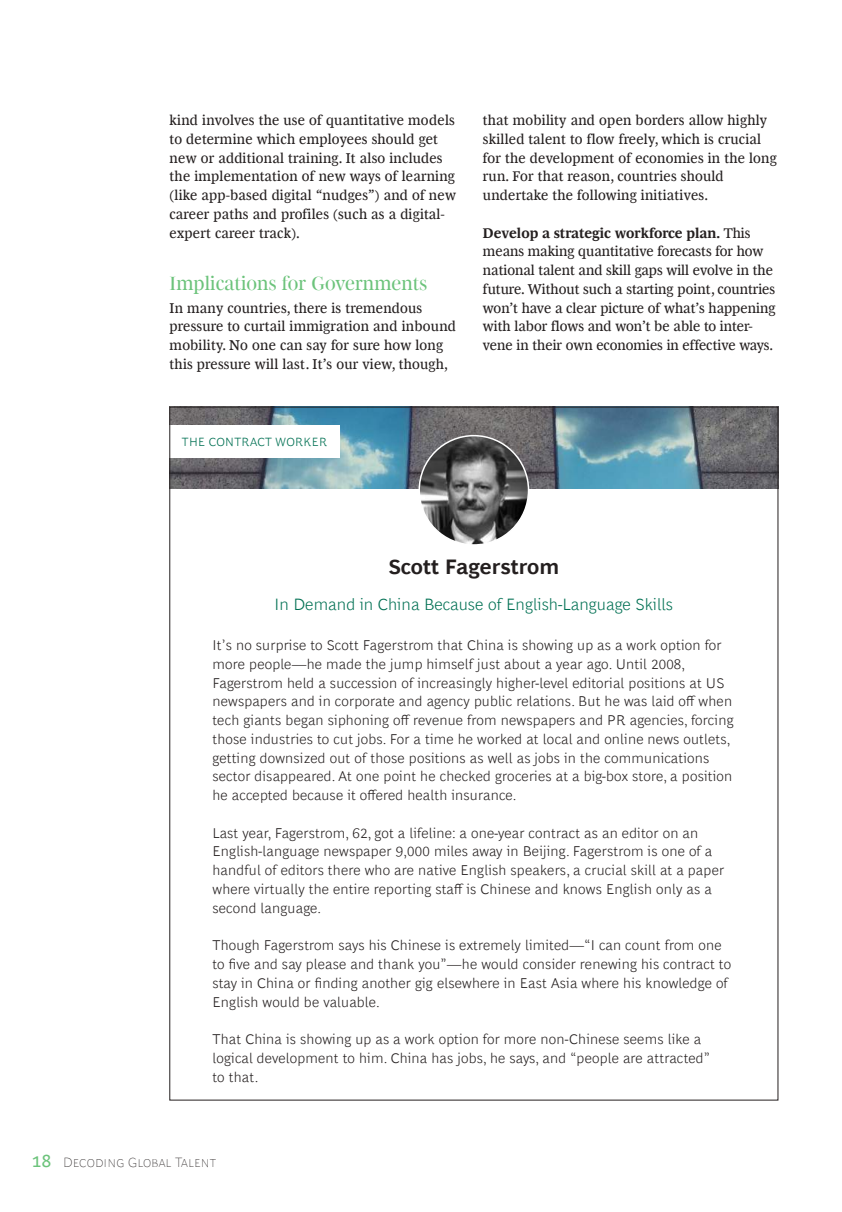
<style>
.page{position:relative;width:842px;height:1212px;background:#fff}
.page>*{position:absolute;margin:0;border:0;box-sizing:border-box;transform-origin:0 0}
.t1{font:700 21px "Henderson BCG Sans";letter-spacing:.005em;color:#241f1f}
.t2{font:19.5px "Henderson BCG Serif Head";letter-spacing:.005em;color:#6cc37b}
.t3{font:300 16.5px "Henderson BCG Sans";letter-spacing:.005em;color:#007053}
.t4{font:300 14.25px/18.8px "Henderson BCG Sans";letter-spacing:.015em;color:#241f1f}
.t5{font:14.25px/18.8px "Henderson BCG Serif";letter-spacing:.015em;color:#241f1f}
.t6{font:100 13.5px "Henderson BCG Sans";letter-spacing:.01em;color:#241f1f}
.t7{font:300 12px "Henderson BCG Sans";letter-spacing:.025em;color:#007053}
.s1{font-weight:700}
.s2{font-weight:400;font-size:18px;color:#6cc37b}
</style>
<div class="page">
<img style="left:170px;top:406px;width:608px;height:82px">
<img style="left:419px;top:436px;width:109px;height:109px;border-radius:55px">
<div style="left:418px;top:435px;width:111px;height:111px;border:2px solid #fff;border-radius:50%"></div>
<div style="left:170px;top:426px;width:170px;height:32px;background:#fff"></div>
<p class="t5" style="left:170px;top:110px;width:288px">kind involves the use of quantitative models to determine which employees should get new or additional training. It also includes the implementation of new ways of learning (like app-based digital “nudges”) and of new career paths and profiles (such as a digital&shy;expert career track).</p>
<h2 class="t2" style="left:170px;top:269px;width:259px">Implications for Governments</h2>
<p class="t5" style="left:170px;top:297px;width:288px">In many countries, there is tremendous pressure to curtail immigration and inbound mobility. No one can say for sure how long this pressure will last. It’s our view, though,</p>
<p class="t7" style="left:182px;top:433px;width:147px">THE CONTRACT WORKER</p>
<p class="t5" style="left:483px;top:110px;width:295px">that mobility and open borders allow highly skilled talent to flow freely, which is crucial for the development of economies in the long run. For that reason, countries should undertake the following initiatives.</p>
<p class="t5" style="left:483px;top:222px;width:294px"><span class="s1">Develop a strategic workforce plan.</span> This means making quantitative forecasts for how national talent and skill gaps will evolve in the future. Without such a starting point, countries won’t have a clear picture of what’s happening with labor flows and won’t be able to inter&shy;vene in their own economies in effective ways.</p>
<h1 class="t1" style="left:388px;top:551px;width:173px">Scott Fagerstrom</h1>
<p class="t3" style="left:275px;top:592px;width:400px">In Demand in China Because of English-Language Skills</p>
<p class="t4" style="left:212px;top:635px;width:523px">It’s no surprise to Scott Fagerstrom that China is showing up as a work option for more people—he made the jump himself just about a year ago. Until 2008, Fagerstrom held a succession of increasingly higher-level editorial positions at US newspapers and in corporate and agency public relations. But he was laid off when tech giants began siphoning off revenue from newspapers and PR agencies, forcing those industries to cut jobs. For a time he worked at local and online news outlets, getting downsized out of those positions as well as jobs in the communications sector disappeared. At one point he checked groceries at a big-box store, a position he accepted because it offered health insurance.</p>
<p class="t4" style="left:212px;top:822px;width:513px">Last year, Fagerstrom, 62, got a lifeline: a one-year contract as an editor on an English-language newspaper 9,000 miles away in Beijing. Fagerstrom is one of a handful of editors there who are native English speakers, a crucial skill at a paper where virtually the entire reporting staff is Chinese and knows English only as a second language.</p>
<p class="t4" style="left:212px;top:935px;width:520px">Though Fagerstrom says his Chinese is extremely limited—“I can count from one to five and say please and thank you”—he would consider renewing his contract to stay in China or finding another gig elsewhere in East Asia where his knowledge of English would be valuable.</p>
<p class="t4" style="left:212px;top:1028px;width:499px">That China is showing up as a work option for more non-Chinese seems like a logical development to him. China has jobs, he says, and “people are attracted” to that.</p>
<p class="t6" style="left:32px;top:1152px;width:186px"><span class="s2">18</span> Decoding Global Talent</p>
</div>
